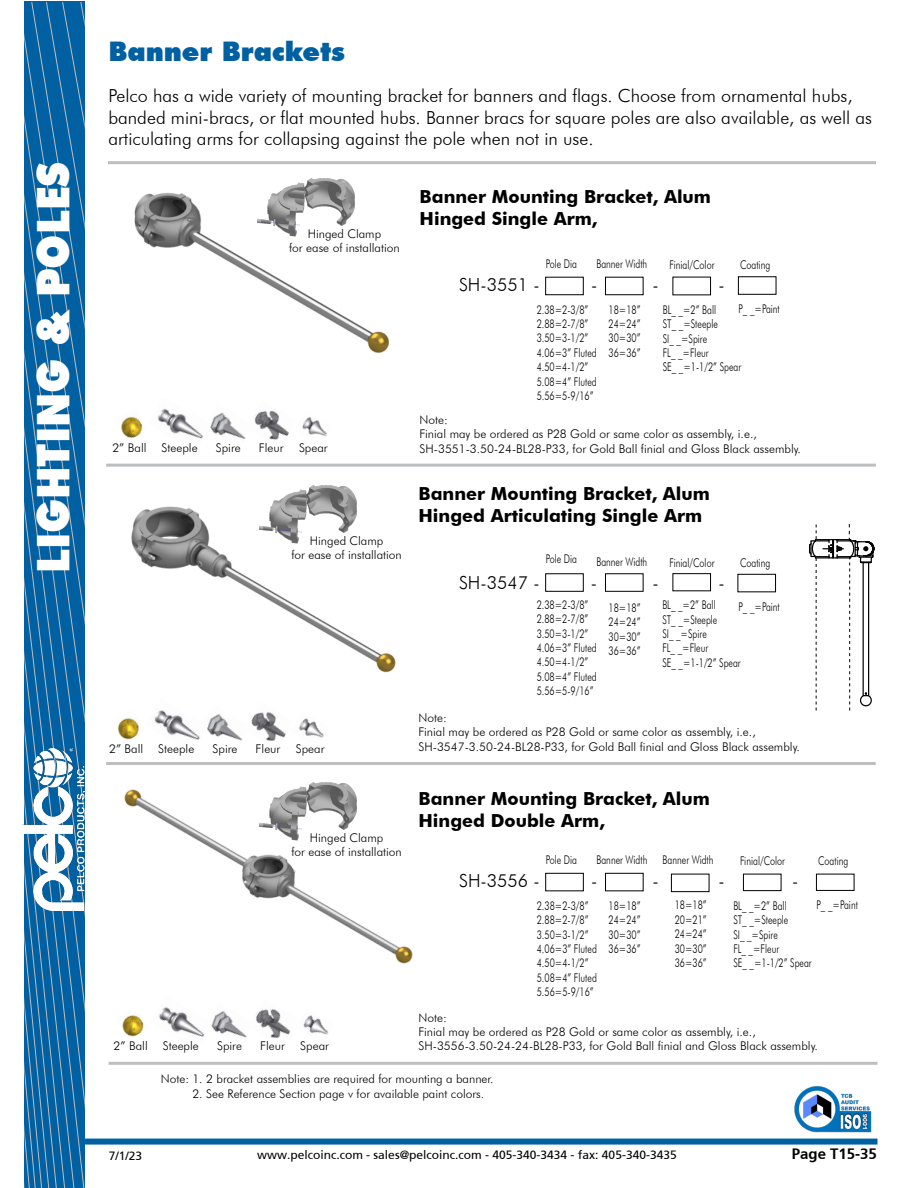
<style>
.page{position:relative;width:918px;height:1188px;background:#fff}
.page>*{position:absolute;margin:0;border:0;box-sizing:border-box;transform-origin:0 0}
.t1{font:900 45px "Futura BT";color:#fff;scale:.9 1}
.t2{font:900 27px "Futura BT";color:#0060a2}
.t3{font:300 18px/21.6px "Futura BT";color:#000}
.t4{font:700 18px/21.6px "Futura BT";color:#000}
.t5{font:700 15px "Frutiger SAIN Bdv 1";color:#000}
.t6{font:300 12px/14.4px "Futura BT";color:#000;scale:.75 1}
.t7{font:300 12px/14.4px "Futura BT";color:#000}
.t8{font:12px "Frutiger SAIN Rmv 1 Roman";color:#000}
</style>
<div class="page">
<svg style="left:24px;top:2px;width:61px;height:1186px;background:#1068a4"></svg>
<img style="left:23px;top:749px;width:63px;height:162px">
<div style="left:85px;top:1139px;width:793px;height:6px;background:#0060a2"></div>
<hr style="left:108px;top:161px;width:768px;height:3px;background:#bcbec0">
<hr style="left:109px;top:1062px;width:768px;height:3px;background:#bcbec0">
<img style="left:794px;top:1086px;width:78px;height:46px">
<img style="left:124px;top:789px;width:289px;height:175px">
<img style="left:134px;top:192px;width:255px;height:161px">
<img style="left:131px;top:506px;width:265px;height:167px">
<hr style="left:106px;top:464px;width:770px;height:3px;background:#bcbec0">
<hr style="left:106px;top:762px;width:770px;height:3px;background:#bcbec0">
<div style="left:545px;top:277px;width:39px;height:18px;border:1px solid #000"></div>
<div style="left:605px;top:277px;width:39px;height:18px;border:1px solid #000"></div>
<div style="left:738px;top:276px;width:38px;height:19px;border:1px solid #000"></div>
<div style="left:545px;top:873px;width:39px;height:18px;border:1px solid #000"></div>
<div style="left:605px;top:873px;width:39px;height:18px;border:1px solid #000"></div>
<div style="left:743px;top:874px;width:38px;height:17px;border:1px solid #000"></div>
<div style="left:816px;top:874px;width:38px;height:17px;border:1px solid #000"></div>
<div style="left:671px;top:874px;width:38px;height:18px;border:1px solid #000"></div>
<div style="left:545px;top:573px;width:39px;height:19px;border:1px solid #000"></div>
<div style="left:605px;top:573px;width:39px;height:19px;border:1px solid #000"></div>
<div style="left:673px;top:573px;width:38px;height:18px;border:1px solid #000"></div>
<div style="left:738px;top:574px;width:38px;height:18px;border:1px solid #000"></div>
<img style="left:211px;top:412px;width:35px;height:28px">
<img style="left:254px;top:410px;width:35px;height:30px">
<img style="left:158px;top:408px;width:53px;height:31px">
<img style="left:121px;top:416px;width:22px;height:23px">
<img style="left:302px;top:416px;width:25px;height:21px">
<img style="left:208px;top:714px;width:35px;height:27px">
<img style="left:251px;top:712px;width:35px;height:30px">
<img style="left:154px;top:710px;width:54px;height:30px">
<img style="left:117px;top:718px;width:23px;height:22px">
<img style="left:299px;top:718px;width:25px;height:20px">
<img style="left:213px;top:1011px;width:34px;height:27px">
<img style="left:256px;top:1009px;width:34px;height:30px">
<img style="left:159px;top:1007px;width:54px;height:30px">
<img style="left:122px;top:1015px;width:22px;height:22px">
<img style="left:303px;top:1015px;width:26px;height:20px">
<svg style="left:809px;top:524px;width:66px;height:187px"></svg>
<img style="left:257px;top:178px;width:112px;height:69px">
<img style="left:259px;top:485px;width:112px;height:69px">
<img style="left:259px;top:782px;width:112px;height:69px">
<h1 class="t1" style="left:26px;top:573px;width:458px;rotate:-90deg">LIGHTING &amp; POLES</h1>
<h2 class="t2" style="left:108px;top:35px;width:238px">Banner Brackets</h2>
<p class="t3" style="left:108px;top:85px;width:765px">Pelco has a wide variety of mounting bracket for banners and flags. Choose from ornamental hubs, banded mini-bracs, or flat mounted hubs. Banner bracs for square poles are also available, as well as articulating arms for collapsing against the pole when not in use.</p>
<p class="t7" style="left:289px;top:226px;width:112px;text-align:center">Hinged Clamp<br>for ease of installation</p>
<p class="t7" style="left:112px;top:440px;width:87px">2” Ball Steeple</p>
<p class="t7" style="left:216px;top:440px;width:26px">Spire</p>
<p class="t7" style="left:259px;top:440px;width:26px">Fleur</p>
<p class="t7" style="left:299px;top:440px;width:30px">Spear</p>
<p class="t7" style="left:291px;top:533px;width:112px;text-align:center">Hinged Clamp<br>for ease of installation</p>
<p class="t7" style="left:109px;top:742px;width:87px">2” Ball Steeple</p>
<p class="t7" style="left:213px;top:742px;width:26px">Spire</p>
<p class="t7" style="left:256px;top:742px;width:26px">Fleur</p>
<p class="t7" style="left:296px;top:742px;width:30px">Spear</p>
<p class="t7" style="left:291px;top:830px;width:112px;text-align:center">Hinged Clamp<br>for ease of installation</p>
<h3 class="t4" style="left:420px;top:186px;width:293px">Banner Mounting Bracket, Alum<br>Hinged Single Arm,</h3>
<p class="t6" style="left:596px;top:257px;width:69px">Banner Width</p>
<p class="t6" style="left:609px;top:302px;width:44px;text-align:justify">18=18” 24=24” 30=30” 36=36”</p>
<p class="t6" style="left:546px;top:257px;width:43px">Pole Dia</p>
<p class="t6" style="left:537px;top:302px;width:82px">2.38=2-3/8”<br>2.88=2-7/8”<br>3.50=3-1/2”<br>4.06=3” Fluted<br>4.50=4-1/2”<br>5.08=4” Fluted<br>5.56=5-9/16”</p>
<p class="t6" style="left:670px;top:257px;width:61px">Finial/Color</p>
<p class="t6" style="left:663px;top:302px;width:106px">BL_ _=2” Ball<br>ST_ _=Steeple<br>SI_ _=Spire<br>FL_ _=Fleur<br>SE_ _=1-1/2” Spear</p>
<p class="t6" style="left:740px;top:257px;width:42px">Coating</p>
<p class="t6" style="left:738px;top:302px;width:57px">P_ _=Paint</p>
<h3 class="t3" style="left:459px;top:273px;width:82px">SH-3551 -</h3>
<h3 class="t3" style="left:591px;top:273px;width:8px">-</h3>
<h3 class="t3" style="left:653px;top:273px;width:8px">-</h3>
<h3 class="t3" style="left:719px;top:273px;width:8px">-</h3>
<p class="t7" style="left:420px;top:412px;width:383px">Note:<br>Finial may be ordered as P28 Gold or same color as assembly, i.e.,<br>SH-3551-3.50-24-BL28-P33, for Gold Ball finial and Gloss Black assembly.</p>
<h3 class="t4" style="left:419px;top:483px;width:293px">Banner Mounting Bracket, Alum<br>Hinged Articulating Single Arm</h3>
<p class="t6" style="left:546px;top:552px;width:43px">Pole Dia</p>
<p class="t6" style="left:537px;top:597px;width:82px">2.38=2-3/8”<br>2.88=2-7/8”<br>3.50=3-1/2”<br>4.06=3” Fluted<br>4.50=4-1/2”<br>5.08=4” Fluted<br>5.56=5-9/16”</p>
<p class="t6" style="left:596px;top:555px;width:69px">Banner Width</p>
<p class="t6" style="left:609px;top:600px;width:44px;text-align:justify">18=18” 24=24” 30=30” 36=36”</p>
<p class="t6" style="left:670px;top:555px;width:61px">Finial/Color</p>
<p class="t6" style="left:662px;top:598px;width:106px">BL_ _=2” Ball<br>ST_ _=Steeple<br>SI_ _=Spire<br>FL_ _=Fleur<br>SE_ _=1-1/2” Spear</p>
<p class="t6" style="left:740px;top:555px;width:42px">Coating</p>
<p class="t6" style="left:738px;top:600px;width:57px">P_ _=Paint</p>
<h3 class="t3" style="left:459px;top:571px;width:82px">SH-3547 -</h3>
<h3 class="t3" style="left:591px;top:571px;width:8px">-</h3>
<h3 class="t3" style="left:652px;top:571px;width:8px">-</h3>
<h3 class="t3" style="left:719px;top:571px;width:8px">-</h3>
<p class="t7" style="left:419px;top:710px;width:383px">Note:<br>Finial may be ordered as P28 Gold or same color as assembly, i.e.,<br>SH-3547-3.50-24-BL28-P33, for Gold Ball finial and Gloss Black assembly.</p>
<h3 class="t4" style="left:419px;top:788px;width:293px">Banner Mounting Bracket, Alum<br>Hinged Double Arm,</h3>
<p class="t6" style="left:663px;top:852px;width:69px">Banner Width</p>
<p class="t6" style="left:675px;top:898px;width:44px;text-align:justify">18=18” 20=21” 24=24” 30=30” 36=36”</p>
<p class="t6" style="left:596px;top:853px;width:69px">Banner Width</p>
<p class="t6" style="left:609px;top:898px;width:44px;text-align:justify">18=18” 24=24” 30=30” 36=36”</p>
<p class="t6" style="left:546px;top:853px;width:43px">Pole Dia</p>
<p class="t6" style="left:537px;top:898px;width:82px">2.38=2-3/8”<br>2.88=2-7/8”<br>3.50=3-1/2”<br>4.06=3” Fluted<br>4.50=4-1/2”<br>5.08=4” Fluted<br>5.56=5-9/16”</p>
<p class="t6" style="left:740px;top:853px;width:61px">Finial/Color</p>
<p class="t6" style="left:733px;top:898px;width:106px">BL_ _=2” Ball<br>ST_ _=Steeple<br>SI_ _=Spire<br>FL_ _=Fleur<br>SE_ _=1-1/2” Spear</p>
<p class="t6" style="left:818px;top:853px;width:42px">Coating</p>
<p class="t6" style="left:816px;top:898px;width:57px">P_ _=Paint</p>
<h3 class="t3" style="left:459px;top:869px;width:82px">SH-3556 -</h3>
<h3 class="t3" style="left:591px;top:869px;width:8px">-</h3>
<h3 class="t3" style="left:653px;top:869px;width:8px">-</h3>
<h3 class="t3" style="left:719px;top:869px;width:8px">-</h3>
<h3 class="t3" style="left:792px;top:869px;width:8px">-</h3>
<p class="t7" style="left:419px;top:1010px;width:401px">Note:<br>Finial may be ordered as P28 Gold or same color as assembly, i.e.,<br>SH-3556-3.50-24-24-BL28-P33, for Gold Ball finial and Gloss Black assembly.</p>
<p class="t7" style="left:114px;top:1039px;width:87px">2” Ball Steeple</p>
<p class="t7" style="left:217px;top:1039px;width:26px">Spire</p>
<p class="t7" style="left:260px;top:1039px;width:26px">Fleur</p>
<p class="t7" style="left:300px;top:1039px;width:30px">Spear</p>
<p class="t7" style="left:161px;top:1072px;width:334px">Note: 1. 2 bracket assemblies are required for mounting a banner.</p>
<p class="t7" style="left:192px;top:1086px;width:293px">2. See Reference Section page v for available paint colors.</p>
<p class="t8" style="left:109px;top:1149px;width:35px">7/1/23</p>
<p class="t8" style="left:257px;top:1148px;width:421px">www.pelcoinc.com - sales@pelcoinc.com - 405-340-3434 - fax: 405-340-3435</p>
<p class="t5" style="left:792px;top:1145px;width:87px">Page T15-35</p>
</div>
